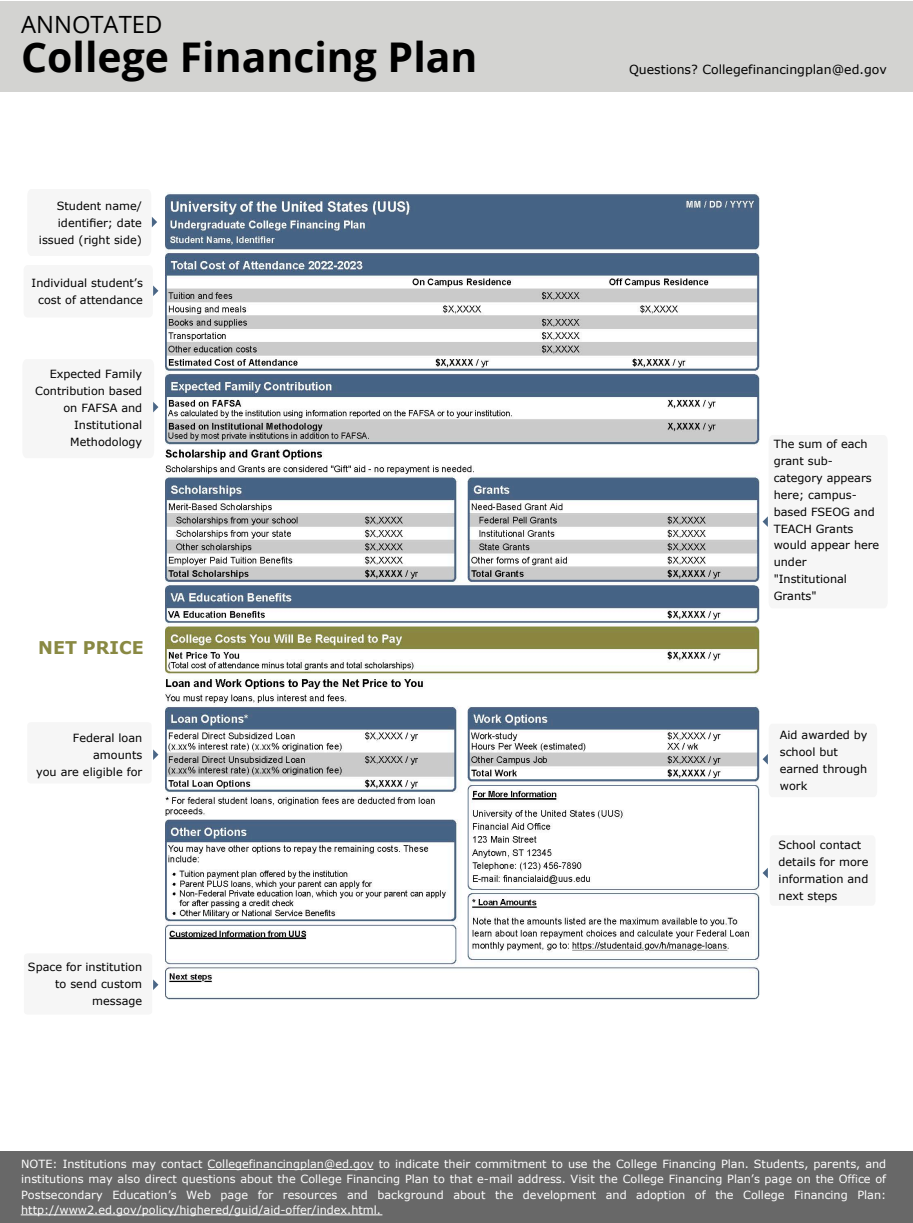
<style>
.page{position:relative;width:913px;height:1223px;background:#fff}
.page>*{position:absolute;margin:0;border:0;box-sizing:border-box;transform-origin:0 0}
.t1{font:700 41px "Open Sans";color:#000}
.t2{font:23.75px "Open Sans";color:#000}
.t3{font:700 17.5px "Verdana";color:#898943}
.t4{font:12.5px "Verdana";color:#000}
.t5{font:11.25px/15.6px "Verdana";color:#fff;text-align:justify}
.t6{font:11.25px/16.9px "Verdana";color:#000;text-align:right}
.s1{font-family:"Open Sans"}
</style>
<div class="page">
<div style="left:0;top:1151px;width:912px;height:72px;background:#686868"></div>
<div style="left:0;top:1px;width:912px;height:90px;background:#d3d3d1"></div>
<hr style="left:21px;top:1214px;width:56px;height:1px;background:#fff">
<hr style="left:77px;top:1214px;width:305px;height:1px;background:#fff">
<hr style="left:208px;top:1169px;width:165px;height:1px;background:#fff">
<img style="left:165px;top:194px;width:594px;height:805px">
<svg style="left:151px;top:217px;width:6px;height:10px"></svg>
<svg style="left:153px;top:285px;width:5px;height:11px"></svg>
<svg style="left:153px;top:749px;width:5px;height:11px"></svg>
<svg style="left:153px;top:979px;width:5px;height:11px"></svg>
<svg style="left:762px;top:754px;width:6px;height:11px"></svg>
<svg style="left:762px;top:868px;width:6px;height:10px"></svg>
<p class="t2" style="left:21px;top:8px;width:143px">ANNOTATED</p>
<p class="t1" style="left:21px;top:28px;width:458px">College Financing Plan</p>
<p class="t6" style="left:39px;top:198px;width:104px">Student name/ identifier; date issued (right side)</p>
<p class="t6" style="left:32px;top:274px;width:113px;text-align:center">Individual student’s cost of attendance</p>
<p class="t6" style="left:35px;top:366px;width:109px">Expected Family<br>Contribution based on FAFSA and<br>Institutional<br>Methodology</p>
<p class="t3" style="left:38px;top:636px;width:107px">NET PRICE</p>
<p class="t6" style="left:36px;top:729px;width:108px">Federal loan amounts<br>you are eligible for</p>
<p class="t6" style="left:28px;top:959px;width:116px">Space for institution to send custom message</p>
<p class="t4" style="left:629px;top:62px;width:259px">Questions? Collegefinancingplan@ed.gov</p>
<p class="t6" style="left:773px;top:436px;width:107px;text-align:left">The sum of each grant sub&shy;category appears here; campus&shy;based FSEOG and<br>TEACH Grants would appear here under "Institutional<br>Grants"</p>
<p class="t6" style="left:779px;top:726px;width:89px;text-align:left">Aid awarded by school but earned through work</p>
<p class="t6" style="left:778px;top:837px;width:91px;text-align:left">School contact details for more information and next steps</p>
<p class="t5" style="left:21px;top:1156px;width:866px">NOTE: Institutions may contact Collegefinancingplan@ed.gov to indicate their commitment to use the College Financing Plan. Students, parents, and institutions may also direct questions about the College Financing Plan to that e-mail address. Visit the College Financing Plan’s page on the O<span class="s1">ffi</span>ce of Postsecondary Education’s Web page for resources and background about the development and adoption of the College Financing Plan: http://www2.ed.gov/policy/highered/guid/aid-o<span class="s1">ff</span>er/index.html.</p>
</div>
